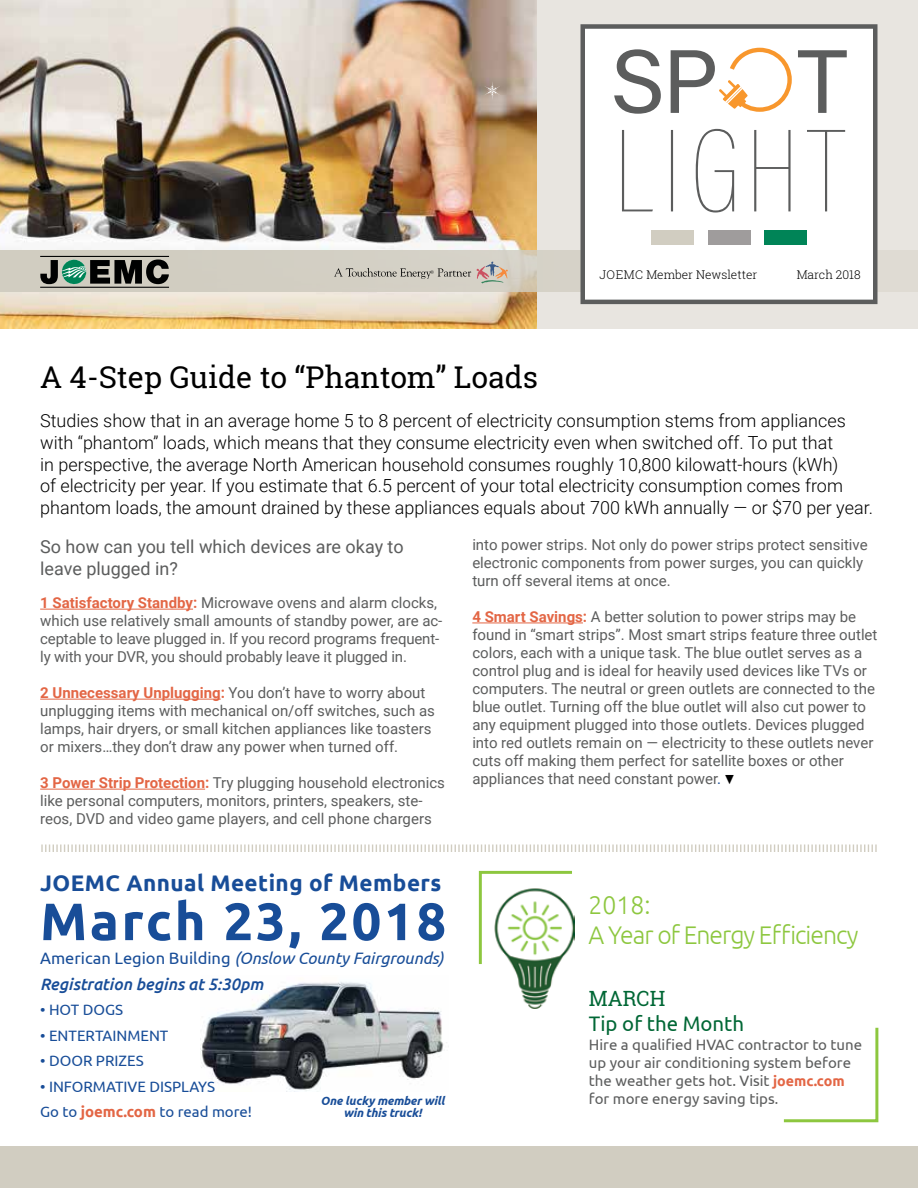
<style>
.page{position:relative;width:918px;height:1188px;background:#fff}
.page>*{position:absolute;margin:0;border:0;box-sizing:border-box;transform-origin:0 0}
.t1{font:700 52.5px "Ubuntu";letter-spacing:.05em;color:#184d98}
.t2{font:30px "Roboto Slab";color:#000}
.t3{font:300 25.5px/30.6px "Ubuntu";letter-spacing:-.04em;color:#8dc73f}
.t4{font:700 22.5px "Ubuntu";letter-spacing:.02em;color:#184d98}
.t5{font:21px "Ubuntu";color:#006735}
.t6{font:21px "Roboto Slab";color:#006735}
.t7{font:300 18px/21.6px "Roboto";color:#000}
.t8{font:18px/21.6px "Roboto";color:#5c5d5d}
.t9{font:italic 500 16.5px/25.5px "Ubuntu";color:#184d98}
.t10{font:15px/18px "Roboto";color:#5c5d5d}
.t11{font:15px/18px "Ubuntu";color:#5c5d5d}
.t12{font:15px/25.5px "Ubuntu";color:#184d98}
.t13{font:italic 700 12px "Ubuntu";letter-spacing:-.01em;color:#184d98}
.t14{font:300 12px "Roboto Slab";color:#000}
.s1{font-weight:700;color:#e36645}
.s2{color:#184d98}
.s3{font-family:"Acumin Pro";color:#000}
.s4{font-weight:400;font-style:normal}
.s5{font-weight:400}
.s6{font-weight:700;font-size:14.25px;color:#e36645}
.s7{font-size:14.25px}
</style>
<div class="page">
<img style="left:0;top:0;width:538px;height:328px">
<div style="left:538px;top:0;width:380px;height:328px;background:#e8e5e0"></div>
<div style="left:0;top:251px;width:918px;height:41px;background:#d1cdc1"></div>
<div style="left:580px;top:24px;width:298px;height:280px;background:#fff;border:4px solid #5c5d5d"></div>
<svg style="left:484px;top:81px;width:17px;height:19px"></svg>
<div style="left:0;top:1147px;width:918px;height:41px;background:#d1cdc1"></div>
<hr style="left:40px;top:609px;width:153px;height:1px;background:#e36645">
<hr style="left:40px;top:699px;width:181px;height:1px;background:#e36645">
<hr style="left:40px;top:789px;width:165px;height:1px;background:#e36645">
<hr style="left:472px;top:623px;width:111px;height:1px;background:#e36645">
<svg style="left:622px;top:129px;width:223px;height:84px"></svg>
<svg style="left:614px;top:48px;width:233px;height:66px"></svg>
<div style="left:651px;top:230px;width:43px;height:15px;background:#d1cdc1"></div>
<div style="left:708px;top:230px;width:43px;height:15px;background:#9f9c9c"></div>
<div style="left:764px;top:230px;width:43px;height:15px;background:#008457"></div>
<svg style="left:40px;top:259px;width:129px;height:26px"></svg>
<hr style="left:40px;top:287px;width:129px;height:1px;background:#000101">
<hr style="left:40px;top:256px;width:129px;height:1px;background:#000101">
<svg style="left:334px;top:268px;width:137px;height:11px"></svg>
<svg style="left:477px;top:261px;width:31px;height:22px"></svg>
<img style="left:512px;top:967px;width:45px;height:42px">
<svg style="left:478px;top:870px;width:97px;height:97px"></svg>
<svg style="left:783px;top:1027px;width:96px;height:96px"></svg>
<svg style="left:41px;top:844px;width:836px;height:8px"></svg>
<img style="left:200px;top:982px;width:247px;height:109px">
<p class="t14" style="left:599px;top:266px;width:159px">JOEMC Member Newsletter</p>
<p class="t14" style="left:797px;top:266px;width:65px">March 2018</p>
<h2 class="t2" style="left:40px;top:356px;width:499px">A 4-Step Guide to “Phantom” Loads</h2>
<p class="t7" style="left:40px;top:410px;width:834px">Studies show that in an average home 5 to 8 percent of electricity consumption stems from appliances with “phantom” loads, which means that they consume electricity even when switched off. To put that<br>in perspective, the average North American household consumes roughly 10,800 kilowatt-hours (kWh)<br>of electricity per year. If you estimate that 6.5 percent of your total electricity consumption comes from phantom loads, the amount drained by these appliances equals about 700 kWh annually — or $70 per year.</p>
<p class="t8" style="left:40px;top:536px;width:365px">So how can you tell which devices are okay to leave plugged in?</p>
<p class="t10" style="left:40px;top:593px;width:404px"><span class="s1">1 Satisfactory Standby:</span> Microwave ovens and alarm clocks, which use relatively small amounts of standby power, are ac&shy;ceptable to leave plugged in. If you record programs frequent&shy;ly with your DVR, you should probably leave it plugged in.</p>
<p class="t10" style="left:40px;top:683px;width:396px"><span class="s1">2 Unnecessary Unplugging:</span> You don’t have to worry about unplugging items with mechanical on/off switches, such as lamps, hair dryers, or small kitchen appliances like toasters or mixers…they don’t draw any power when turned off.</p>
<p class="t10" style="left:40px;top:773px;width:406px"><span class="s1">3 Power Strip Protection:</span> Try plugging household electronics like personal computers, monitors, printers, speakers, ste&shy;reos, DVD and video game players, and cell phone chargers</p>
<p class="t10" style="left:472px;top:535px;width:397px">into power strips. Not only do power strips protect sensitive electronic components from power surges, you can quickly turn off several items at once.</p>
<p class="t10" style="left:472px;top:607px;width:407px"><span class="s1">4 Smart Savings:</span> A better solution to power strips may be found in “smart strips”. Most smart strips feature three outlet colors, each with a unique task. The blue outlet serves as a control plug and is ideal for heavily used devices like TVs or computers. The neutral or green outlets are connected to the blue outlet. Turning off the blue outlet will also cut power to any equipment plugged into those outlets. Devices plugged into red outlets remain on — electricity to these outlets never cuts off making them perfect for satellite boxes or other appliances that need constant power<span class="s2">.</span> <span class="s3">▼</span></p>
<h3 class="t4" style="left:40px;top:869px;width:403px">JOEMC Annual Meeting of Members</h3>
<h1 class="t1" style="left:40px;top:890px;width:408px">March 23, 2018</h1>
<p class="t9" style="left:40px;top:945px;width:405px"><span class="s4">American Legion Building</span> <span class="s5">(Onslow County Fairgrounds)<br></span>Registration begins at 5:30pm</p>
<p class="t12" style="left:40px;top:997px;width:85px">• HOT DOGS</p>
<p class="t12" style="left:40px;top:1022px;width:130px">• ENTERTAINMENT</p>
<p class="t12" style="left:40px;top:1048px;width:105px">• DOOR PRIZES</p>
<p class="t12" style="left:40px;top:1073px;width:213px">• INFORMATIVE DISPLAYS<br>Go to <span class="s1">joemc.com</span> to read more!</p>
<h3 class="t3" style="left:589px;top:889px;width:271px">2018:<br>A Year of Energy Efficiency</h3>
<h3 class="t6" style="left:589px;top:984px;width:78px">MARCH</h3>
<h3 class="t5" style="left:589px;top:1011px;width:157px">Tip of the Month</h3>
<p class="t11" style="left:589px;top:1035px;width:275px">Hire a qualified HVAC contractor to tune up your air conditioning system before the weather gets hot. Visit <span class="s6">joemc.com</span></p>
<p class="t13" style="left:321px;top:1094px;width:125px">One lucky member will</p>
<p class="t11" style="left:589px;top:1089px;width:191px">for more energy saving tips<span class="s7">.</span></p>
<p class="t13" style="left:343px;top:1106px;width:80px">win this truck!</p>
</div>
